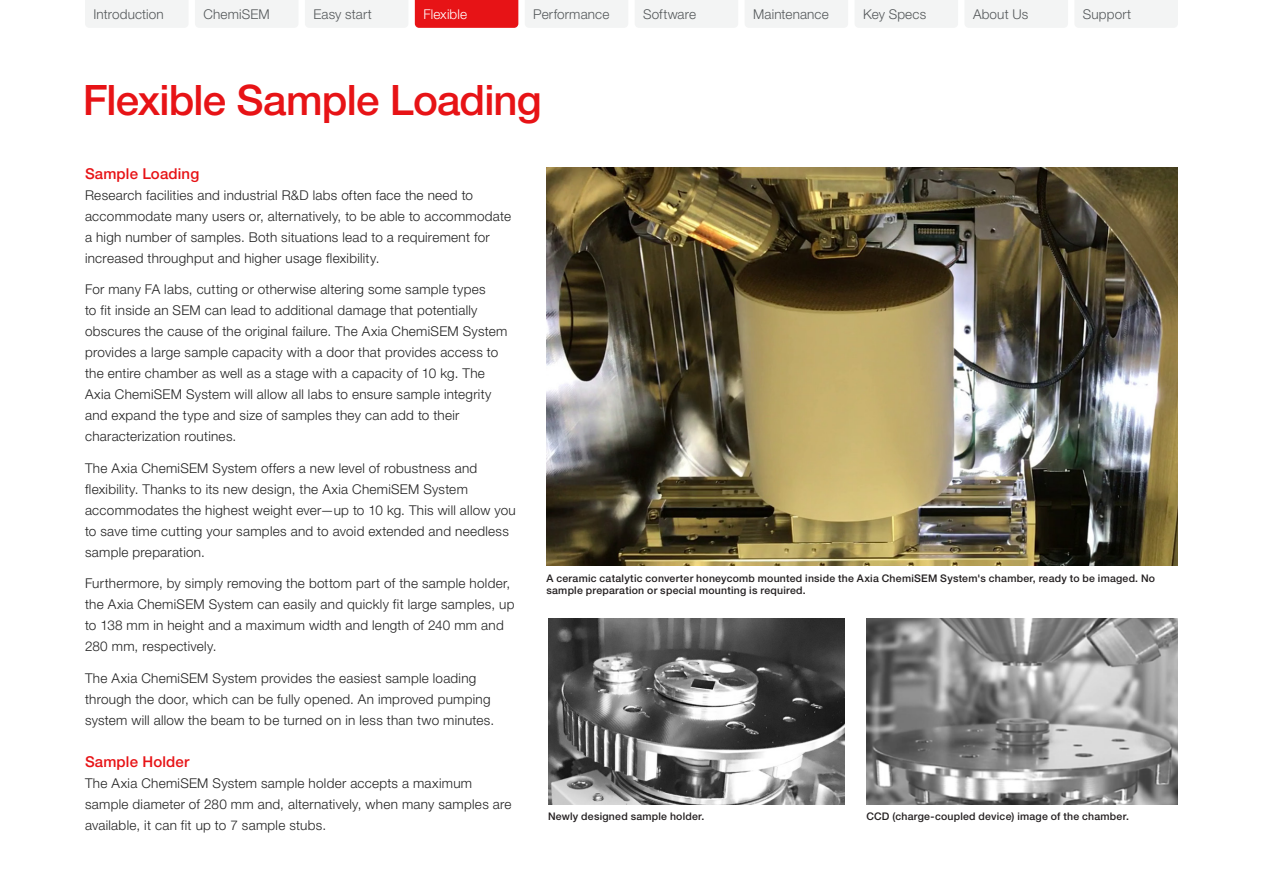
<style>
.page{position:relative;width:1263px;height:893px;background:#fff}
.page>*{position:absolute;margin:0;border:0;box-sizing:border-box;transform-origin:0 0}
.t1{font:500 42px "Helvetica Neue LTW1 G";letter-spacing:-.02em;color:#e71316}
.t2{font:500 15px "Helvetica Neue LTW1 G";letter-spacing:.01em;color:#e71316}
.t3{font:300 13.5px/21px "Helvetica Neue LTW1 G";letter-spacing:.02em;color:#222}
.t4{font:300 13.5px "Helvetica Neue LTW1 G";letter-spacing:.01em;color:#54585a}
.t5{font:300 13.5px "Helvetica Neue LTW1 G";letter-spacing:.01em;color:#fff}
.t6{font:500 10.5px/12.6px "Helvetica Neue LT Pro";letter-spacing:.02em;color:#231f20}
</style>
<div class="page">
<img style="left:546px;top:168px;width:632px;height:398px">
<img style="left:548px;top:618px;width:296px;height:186px">
<img style="left:866px;top:618px;width:312px;height:186px">
<div style="left:85px;top:0;width:103px;height:28px;background:#f3f4f4"></div>
<div style="left:195px;top:0;width:103px;height:28px;background:#f3f4f4"></div>
<div style="left:305px;top:0;width:103px;height:28px;background:#f3f4f4"></div>
<div style="left:415px;top:0;width:103px;height:28px;background:#e71316"></div>
<div style="left:525px;top:0;width:103px;height:28px;background:#f3f4f4"></div>
<div style="left:635px;top:0;width:103px;height:28px;background:#f3f4f4"></div>
<div style="left:745px;top:0;width:103px;height:28px;background:#f3f4f4"></div>
<div style="left:855px;top:0;width:103px;height:28px;background:#f3f4f4"></div>
<div style="left:965px;top:0;width:103px;height:28px;background:#f3f4f4"></div>
<div style="left:1075px;top:0;width:103px;height:28px;background:#f3f4f4"></div>
<p class="t4" style="left:94px;top:6px;width:72px">Introduction</p>
<p class="t4" style="left:203px;top:6px;width:68px">ChemiSEM</p>
<p class="t4" style="left:313px;top:6px;width:60px">Easy start</p>
<p class="t5" style="left:423px;top:6px;width:45px">Flexible</p>
<p class="t4" style="left:533px;top:6px;width:78px">Performance</p>
<p class="t4" style="left:643px;top:6px;width:54px">Software</p>
<p class="t4" style="left:753px;top:6px;width:77px">Maintenance</p>
<p class="t4" style="left:863px;top:6px;width:65px">Key Specs</p>
<p class="t4" style="left:973px;top:6px;width:57px">About Us</p>
<p class="t4" style="left:1083px;top:6px;width:50px">Support</p>
<h1 class="t1" style="left:83px;top:75px;width:460px">Flexible Sample Loading</h1>
<p class="t2" style="left:85px;top:164px;width:116px">Sample Loading</p>
<p class="t3" style="left:85px;top:184px;width:427px">Research facilities and industrial R&amp;D labs often face the need to accommodate many users or, alternatively, to be able to accommodate a high number of samples. Both situations lead to a requirement for increased throughput and higher usage flexibility.</p>
<p class="t3" style="left:85px;top:279px;width:424px">For many FA labs, cutting or otherwise altering some sample types<br>to fit inside an SEM can lead to additional damage that potentially obscures the cause of the original failure. The Axia ChemiSEM System provides a large sample capacity with a door that provides access to the entire chamber as well as a stage with a capacity of 10 kg. The Axia ChemiSEM System will allow all labs to ensure sample integrity and expand the type and size of samples they can add to their characterization routines.</p>
<p class="t3" style="left:85px;top:457px;width:432px">The Axia ChemiSEM System offers a new level of robustness and flexibility. Thanks to its new design, the Axia ChemiSEM System accommodates the highest weight ever—up to 10 kg. This will allow you to save time cutting your samples and to avoid extended and needless sample preparation.</p>
<p class="t3" style="left:85px;top:573px;width:431px">Furthermore, by simply removing the bottom part of the sample holder, the Axia ChemiSEM System can easily and quickly fit large samples, up to 138 mm in height and a maximum width and length of 240 mm and 280 mm, respectively.</p>
<p class="t3" style="left:85px;top:667px;width:411px">The Axia ChemiSEM System provides the easiest sample loading through the door, which can be fully opened. An improved pumping system will allow the beam to be turned on in less than two minutes.</p>
<p class="t2" style="left:85px;top:752px;width:106px">Sample Holder</p>
<p class="t3" style="left:85px;top:772px;width:428px">The Axia ChemiSEM System sample holder accepts a maximum sample diameter of 280 mm and, alternatively, when many samples are available, it can fit up to 7 sample stubs.</p>
<p class="t6" style="left:546px;top:571px;width:610px">A ceramic catalytic converter honeycomb mounted inside the Axia ChemiSEM System's chamber, ready to be imaged. No sample preparation or special mounting is required.</p>
<p class="t6" style="left:548px;top:810px;width:158px">Newly designed sample holder.</p>
<p class="t6" style="left:866px;top:810px;width:264px">CCD (charge-coupled device) image of the chamber.</p>
</div>
